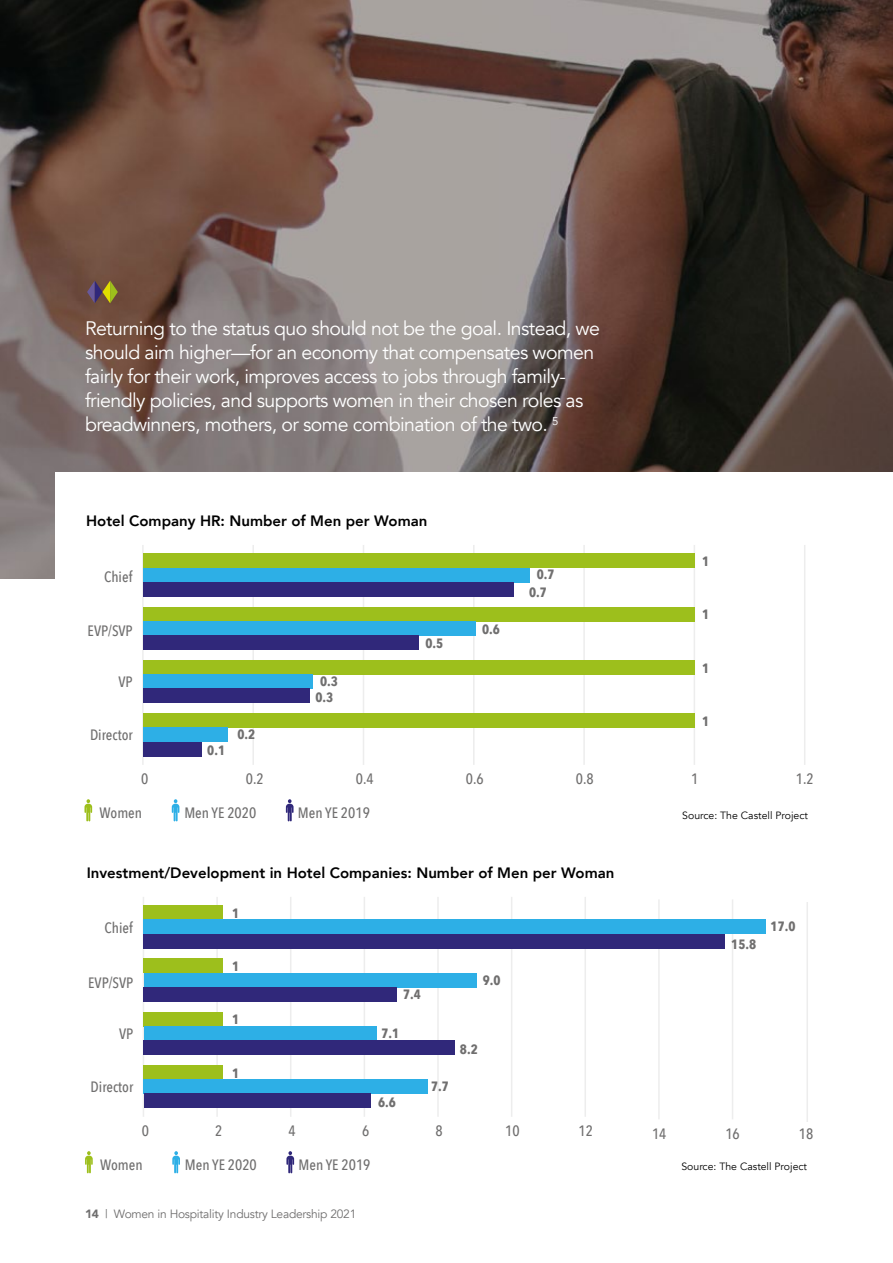
<style>
.page{position:relative;width:893px;height:1263px;background:#fff}
.page>*{position:absolute;margin:0;border:0;box-sizing:border-box;transform-origin:0 0}
.t1{font:19.5px/24px "Avenir";letter-spacing:-.03em;color:#fff}
.t2{font:500 15px "Avenir Next Condensed";color:#706f6f}
.t3{font:800 15px "Avenir";color:#000}
.t4{font:700 13.5px "Avenir Next Condensed";color:#706f6f}
.t5{font:12px "Avenir";letter-spacing:-.02em;color:#706f6f}
.t6{font:10.5px "Avenir";color:#000}
.s1{font-weight:900}
</style>
<div class="page">
<img style="left:0;top:0;width:893px;height:578px">
<div style="left:55px;top:472px;width:838px;height:269px;background:#fff"></div>
<hr style="left:473px;top:545px;width:2px;height:220px;background:#ededed">
<hr style="left:252px;top:545px;width:2px;height:220px;background:#ededed">
<hr style="left:694px;top:545px;width:1px;height:220px;background:#ededed">
<hr style="left:363px;top:545px;width:1px;height:220px;background:#ededed">
<hr style="left:804px;top:545px;width:1px;height:220px;background:#ededed">
<hr style="left:142px;top:545px;width:2px;height:220px;background:#ededed">
<hr style="left:583px;top:545px;width:2px;height:220px;background:#ededed">
<div style="left:143px;top:554px;width:552px;height:14px;background:#9dbf1c"></div>
<div style="left:143px;top:607px;width:552px;height:14px;background:#9dbf1c"></div>
<div style="left:143px;top:660px;width:552px;height:14px;background:#9dbf1c"></div>
<div style="left:143px;top:714px;width:552px;height:14px;background:#9dbf1c"></div>
<div style="left:143px;top:568px;width:386px;height:14px;background:#2dafe6"></div>
<div style="left:143px;top:621px;width:333px;height:14px;background:#2dafe6"></div>
<div style="left:143px;top:674px;width:170px;height:14px;background:#2dafe6"></div>
<div style="left:143px;top:728px;width:85px;height:14px;background:#2dafe6"></div>
<div style="left:143px;top:582px;width:371px;height:14px;background:#30287a"></div>
<div style="left:143px;top:635px;width:276px;height:14px;background:#30287a"></div>
<div style="left:143px;top:688px;width:166px;height:15px;background:#30287a"></div>
<div style="left:143px;top:742px;width:59px;height:14px;background:#30287a"></div>
<svg style="left:84px;top:799px;width:8px;height:22px"></svg>
<svg style="left:172px;top:799px;width:7px;height:22px"></svg>
<svg style="left:286px;top:799px;width:8px;height:22px"></svg>
<hr style="left:364px;top:897px;width:1px;height:220px;background:#ededed">
<hr style="left:216px;top:897px;width:2px;height:220px;background:#ededed">
<hr style="left:511px;top:897px;width:1px;height:220px;background:#ededed">
<hr style="left:732px;top:899px;width:1px;height:220px;background:#ededed">
<hr style="left:290px;top:897px;width:1px;height:220px;background:#ededed">
<hr style="left:584px;top:897px;width:2px;height:220px;background:#ededed">
<hr style="left:806px;top:902px;width:2px;height:220px;background:#ededed">
<hr style="left:143px;top:897px;width:1px;height:220px;background:#ededed">
<hr style="left:437px;top:897px;width:2px;height:220px;background:#ededed">
<hr style="left:658px;top:899px;width:2px;height:220px;background:#ededed">
<div style="left:144px;top:906px;width:79px;height:14px;background:#9dbf1c"></div>
<div style="left:144px;top:959px;width:79px;height:14px;background:#9dbf1c"></div>
<div style="left:144px;top:1012px;width:79px;height:14px;background:#9dbf1c"></div>
<div style="left:144px;top:1065px;width:79px;height:15px;background:#9dbf1c"></div>
<div style="left:144px;top:920px;width:622px;height:14px;background:#2dafe6"></div>
<div style="left:144px;top:973px;width:332px;height:14px;background:#2dafe6"></div>
<div style="left:144px;top:1026px;width:233px;height:14px;background:#2dafe6"></div>
<div style="left:144px;top:1080px;width:284px;height:14px;background:#2dafe6"></div>
<div style="left:144px;top:934px;width:581px;height:14px;background:#30287a"></div>
<div style="left:144px;top:987px;width:253px;height:14px;background:#30287a"></div>
<div style="left:144px;top:1040px;width:311px;height:14px;background:#30287a"></div>
<div style="left:144px;top:1094px;width:226px;height:14px;background:#30287a"></div>
<svg style="left:85px;top:1151px;width:8px;height:22px"></svg>
<svg style="left:172px;top:1151px;width:8px;height:22px"></svg>
<svg style="left:286px;top:1151px;width:8px;height:22px"></svg>
<svg style="left:87px;top:281px;width:31px;height:22px"></svg>
<p class="t1" style="left:85px;top:317px;width:516px">Returning to the status quo should not be the goal. Instead, we should aim higher—for an economy that compensates women fairly for their work, improves access to jobs through family&shy;friendly policies, and supports women in their chosen roles as breadwinners, mothers, or some combination of the two. <sup>5</sup></p>
<p class="t3" style="left:86px;top:509px;width:343px">Hotel Company HR: Number of Men per Woman</p>
<p class="t2" style="left:104px;top:567px;width:30px">Chief</p>
<p class="t2" style="left:88px;top:622px;width:47px">EVP/SVP</p>
<p class="t2" style="left:118px;top:672px;width:16px">VP</p>
<p class="t2" style="left:90px;top:726px;width:44px">Director</p>
<p class="t4" style="left:207px;top:742px;width:19px">0.1</p>
<p class="t4" style="left:237px;top:726px;width:19px">0.2</p>
<p class="t4" style="left:320px;top:673px;width:19px">0.3</p>
<p class="t4" style="left:315px;top:689px;width:19px">0.3</p>
<p class="t4" style="left:425px;top:635px;width:19px">0.5</p>
<p class="t4" style="left:482px;top:620px;width:19px">0.6</p>
<p class="t4" style="left:537px;top:566px;width:19px">0.7</p>
<p class="t4" style="left:529px;top:584px;width:19px">0.7</p>
<p class="t4" style="left:702px;top:553px;width:9px">1</p>
<p class="t4" style="left:702px;top:606px;width:9px">1</p>
<p class="t4" style="left:702px;top:659px;width:9px">1</p>
<p class="t4" style="left:702px;top:713px;width:9px">1</p>
<p class="t2" style="left:141px;top:770px;width:9px">0</p>
<p class="t2" style="left:246px;top:770px;width:19px">0.2</p>
<p class="t2" style="left:356px;top:770px;width:19px">0.4</p>
<p class="t2" style="left:466px;top:770px;width:19px">0.6</p>
<p class="t2" style="left:576px;top:770px;width:19px">0.8</p>
<p class="t2" style="left:691px;top:770px;width:9px">1</p>
<p class="t2" style="left:796px;top:770px;width:19px">1.2</p>
<p class="t2" style="left:100px;top:803px;width:44px">Women</p>
<p class="t2" style="left:184px;top:803px;width:73px">Men YE 2020</p>
<p class="t2" style="left:298px;top:803px;width:73px">Men YE 2019</p>
<p class="t6" style="left:682px;top:809px;width:127px">Source: The Castell Project</p>
<p class="t3" style="left:87px;top:861px;width:529px">Investment/Development in Hotel Companies: Number of Men per Woman</p>
<p class="t4" style="left:232px;top:905px;width:9px">1</p>
<p class="t2" style="left:105px;top:919px;width:30px">Chief</p>
<p class="t4" style="left:771px;top:918px;width:26px">17.0</p>
<p class="t4" style="left:731px;top:936px;width:26px">15.8</p>
<p class="t4" style="left:232px;top:958px;width:9px">1</p>
<p class="t2" style="left:88px;top:974px;width:47px">EVP/SVP</p>
<p class="t2" style="left:119px;top:1024px;width:16px">VP</p>
<p class="t4" style="left:232px;top:1011px;width:9px">1</p>
<p class="t4" style="left:403px;top:986px;width:19px">7.4</p>
<p class="t4" style="left:381px;top:1024px;width:19px">7.1</p>
<p class="t4" style="left:483px;top:972px;width:19px">9.0</p>
<p class="t4" style="left:460px;top:1041px;width:19px">8.2</p>
<p class="t4" style="left:232px;top:1065px;width:9px">1</p>
<p class="t2" style="left:91px;top:1078px;width:44px">Director</p>
<p class="t4" style="left:431px;top:1078px;width:19px">7.7</p>
<p class="t4" style="left:378px;top:1094px;width:19px">6.6</p>
<p class="t2" style="left:142px;top:1122px;width:9px">0</p>
<p class="t2" style="left:215px;top:1122px;width:9px">2</p>
<p class="t2" style="left:289px;top:1122px;width:9px">4</p>
<p class="t2" style="left:362px;top:1122px;width:9px">6</p>
<p class="t2" style="left:435px;top:1122px;width:9px">8</p>
<p class="t2" style="left:505px;top:1122px;width:16px">10</p>
<p class="t2" style="left:579px;top:1122px;width:16px">12</p>
<p class="t2" style="left:652px;top:1124px;width:16px">14</p>
<p class="t2" style="left:725px;top:1124px;width:16px">16</p>
<p class="t2" style="left:799px;top:1124px;width:16px">18</p>
<p class="t2" style="left:100px;top:1155px;width:44px">Women</p>
<p class="t2" style="left:185px;top:1155px;width:73px">Men YE 2020</p>
<p class="t2" style="left:298px;top:1155px;width:73px">Men YE 2019</p>
<p class="t6" style="left:681px;top:1160px;width:127px">Source: The Castell Project</p>
<p class="t5" style="left:85px;top:1207px;width:273px"><span class="s1">14</span> | Women in Hospitality Industry Leadership 2021</p>
</div>
